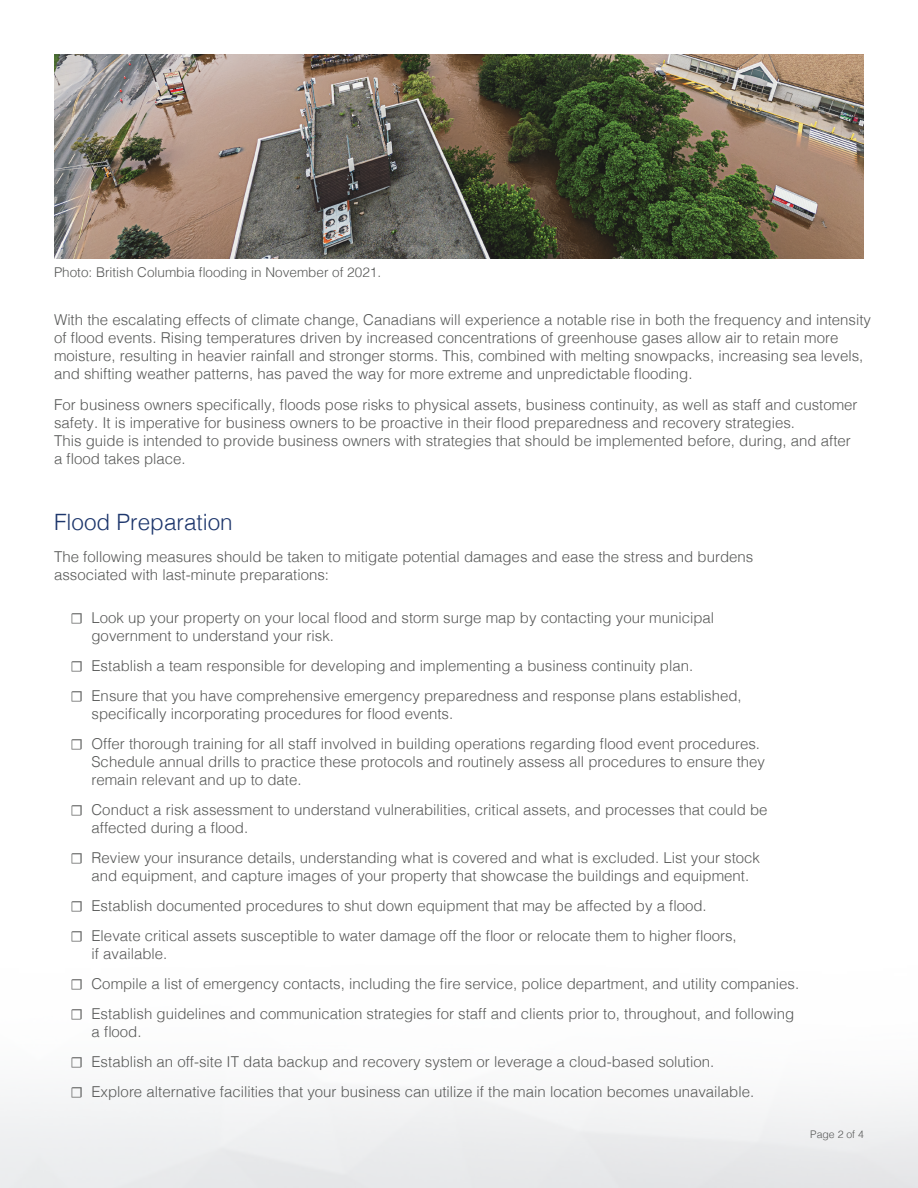
<style>
.page{position:relative;width:918px;height:1188px;background:#fff}
.page>*{position:absolute;margin:0;border:0;box-sizing:border-box;transform-origin:0 0}
.t1{font:300 22.5px "Helvetica";color:#1d366c}
.t2{font:300 15px/18px "Helvetica";color:#585958}
.t3{font:300 13.5px "Helvetica";color:#585958}
.t4{font:300 10.5px "Helvetica";color:#585958}
.s1{font-family:"Minion Pro";font-weight:400}
</style>
<div class="page">
<img style="left:54px;top:54px;width:810px;height:205px">
<p class="t3" style="left:54px;top:260px;width:329px">Photo: British Columbia flooding in November of 2021.</p>
<p class="t2" style="left:54px;top:309px;width:819px">With the escalating effects of climate change, Canadians will experience a notable rise in both the frequency and intensity of flood events. Rising temperatures driven by increased concentrations of greenhouse gases allow air to retain more moisture, resulting in heavier rainfall and stronger storms. This, combined with melting snowpacks, increasing sea levels, and shifting weather patterns, has paved the way for more extreme and unpredictable flooding.</p>
<p class="t2" style="left:54px;top:395px;width:805px">For business owners specifically, floods pose risks to physical assets, business continuity, as well as staff and customer safety. It is imperative for business owners to be proactive in their flood preparedness and recovery strategies.<br>This guide is intended to provide business owners with strategies that should be implemented before, during, and after a flood takes place.</p>
<h1 class="t1" style="left:54px;top:503px;width:180px">Flood Preparation</h1>
<p class="t2" style="left:54px;top:546px;width:701px">The following measures should be taken to mitigate potential damages and ease the stress and burdens associated with last-minute preparations:</p>
<p class="t2" style="left:92px;top:608px;width:624px;text-indent:-21px"><span class="s1">☐</span> Look up your property on your local flood and storm surge map by contacting your municipal government to understand your risk.</p>
<p class="t2" style="left:70px;top:650px;width:673px;line-height:30px"><span class="s1">☐</span> Establish a team responsible for developing and implementing a business continuity plan.<br><span class="s1">☐</span> Ensure that you have comprehensive emergency preparedness and response plans established,</p>
<p class="t2" style="left:70px;top:698px;width:691px;line-height:30px;text-indent:21px">specifically incorporating procedures for flood events.<br><span class="s1">☐</span> Offer thorough training for all staff involved in building operations regarding flood event procedures.</p>
<p class="t2" style="left:92px;top:752px;width:675px">Schedule annual drills to practice these protocols and routinely assess all procedures to ensure they remain relevant and up to date.</p>
<p class="t2" style="left:92px;top:800px;width:678px;text-indent:-21px"><span class="s1">☐</span> Conduct a risk assessment to understand vulnerabilities, critical assets, and processes that could be affected during a flood.</p>
<p class="t2" style="left:92px;top:848px;width:670px;text-indent:-21px"><span class="s1">☐</span> Review your insurance details, understanding what is covered and what is excluded. List your stock and equipment, and capture images of your property that showcase the buildings and equipment.</p>
<p class="t2" style="left:70px;top:890px;width:668px;line-height:30px"><span class="s1">☐</span> Establish documented procedures to shut down equipment that may be affected by a flood.<br><span class="s1">☐</span> Elevate critical assets susceptible to water damage off the floor or relocate them to higher floors,</p>
<p class="t2" style="left:70px;top:938px;width:730px;line-height:30px;text-indent:21px">if available.<br><span class="s1">☐</span> Compile a list of emergency contacts, including the fire service, police department, and utility companies. <span class="s1">☐</span> Establish guidelines and communication strategies for staff and clients prior to, throughout, and following</p>
<p class="t2" style="left:70px;top:1016px;width:685px;line-height:30px;text-indent:21px">a flood.<br><span class="s1">☐</span> Establish an off-site IT data backup and recovery system or leverage a cloud-based solution.<br><span class="s1">☐</span> Explore alternative facilities that your business can utilize if the main location becomes unavailable.</p>
<p class="t4" style="left:810px;top:1126px;width:55px">Page 2 of 4</p>
</div>
